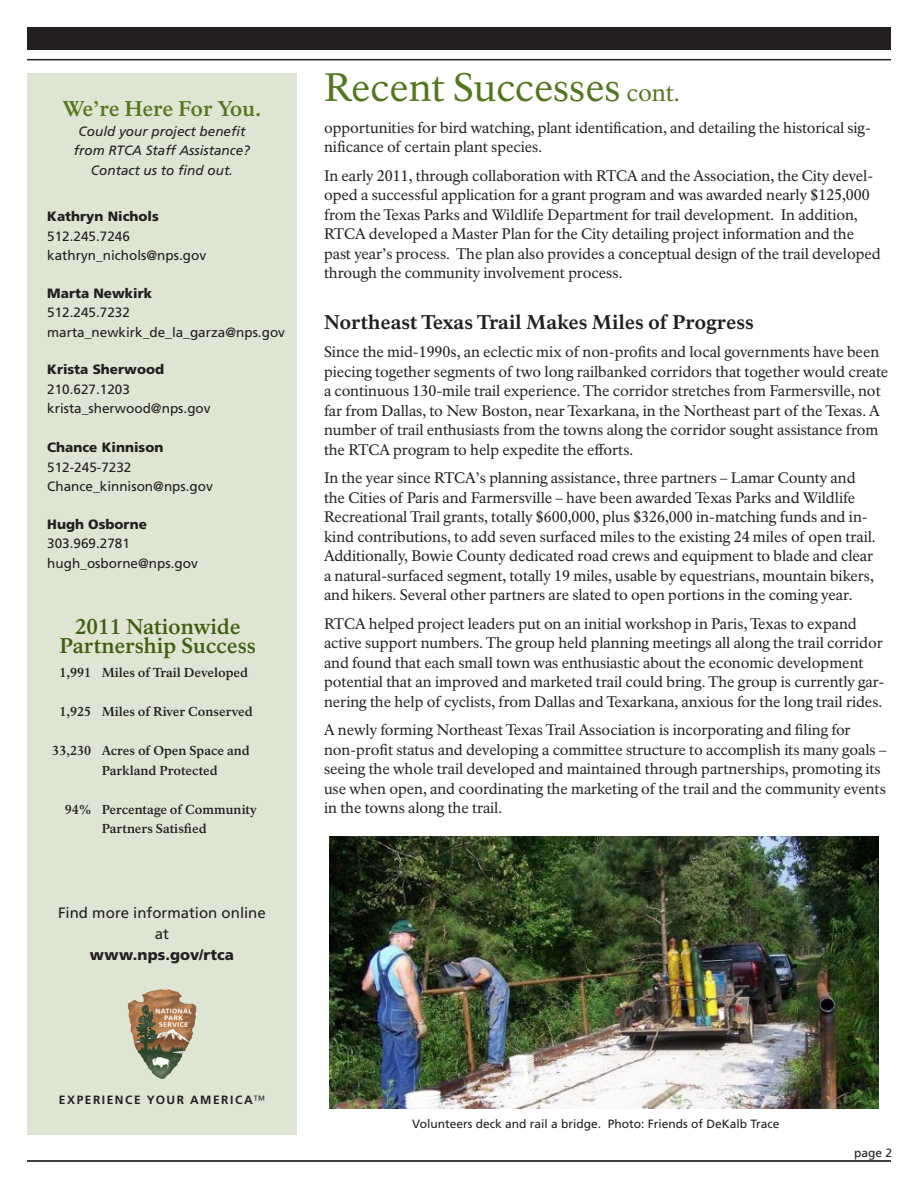
<style>
.page{position:relative;width:918px;height:1188px;background:#fff}
.page>*{position:absolute;margin:0;border:0;box-sizing:border-box;transform-origin:0 0}
._01_RecentSuccess_H1{font:39px "NPS Rawlinson OT";color:#53771d}
._16_We_re_Here_For_Y{font:700 21px/19.5px "NPS Rawlinson OT";color:#3e5e0e;text-align:center}
._16_We_re_Here_For_Y-2{font:700 21px "NPS Rawlinson OT";letter-spacing:-.015em;color:#53771d}
._02_RecentSuccess_H2{font:800 19.5px "NPS Rawlinson OT";letter-spacing:-.005em;color:#231f20}
._03_RecentSuccess_Te{font:15px/19.5px "NPS Rawlinson OT";letter-spacing:-.005em;color:#231f20}
.t1{font:15px/21px "Frutiger LT Std";color:#231f20;text-align:center}
._10_Contact_Info{font:13.5px "Frutiger LT Std";color:#231f20}
._16_We_re_Here_For_Y-3{font:italic 13.5px/19.5px "Frutiger LT Std";color:#231f20;text-align:center}
._11_Contact_Name{font:900 13.5px "Frutiger LT Std";color:#231f20}
._09_Contact_Name{font:900 13.5px "Frutiger LT Std";color:#231f20}
._10_Contact_Info-2{font:900 13.5px "Frutiger LT Std";color:#231f20}
._10_Contact_Info-3{font:700 12.75px/19.5px "NPS Rawlinson T";color:#231f20}
._15_Continued{font:12px "Frutiger LT Std";color:#231f20}
.t2{font:700 12px "Frutiger LT Std";letter-spacing:.13em;color:#231f20}
.s1{font-weight:900}
.s2{font-size:24px}
.s3{font-weight:300}
</style>
<div class="page">
<div style="left:27px;top:73px;width:270px;height:1062px;background:#dee5d2"></div>
<img style="left:128px;top:989px;width:46px;height:90px">
<div style="left:27px;top:27px;width:864px;height:23px;background:#231f20"></div>
<hr style="left:27px;top:59px;width:864px;height:1px;background:#231f20">
<hr style="left:27px;top:1160px;width:864px;height:2px;background:#000">
<img style="left:330px;top:837px;width:548px;height:271px">
<p class="_16_We_re_Here_For_Y-2" style="left:62px;top:96px;width:201px">We’re Here For You.</p>
<p class="_16_We_re_Here_For_Y-3" style="left:74px;top:121px;width:178px">Could your project benefit from RTCA Staff Assistance?<br>Contact us to find out.</p>
<p class="_11_Contact_Name" style="left:47px;top:208px;width:113px">Kathryn Nichols</p>
<p class="_10_Contact_Info" style="left:47px;top:228px;width:84px">512.245.7246</p>
<p class="_10_Contact_Info" style="left:47px;top:247px;width:160px">kathryn_nichols@nps.gov</p>
<p class="_11_Contact_Name" style="left:47px;top:285px;width:106px">Marta Newkirk</p>
<p class="_10_Contact_Info" style="left:47px;top:304px;width:84px">512.245.7232</p>
<p class="_10_Contact_Info" style="left:47px;top:324px;width:239px">marta_newkirk_de_la_garza@nps.gov</p>
<p class="_09_Contact_Name" style="left:47px;top:361px;width:118px">Krista Sherwood</p>
<p class="_10_Contact_Info" style="left:47px;top:381px;width:84px">210.627.1203</p>
<p class="_10_Contact_Info" style="left:47px;top:400px;width:165px">krista_sherwood@nps.gov</p>
<p class="_10_Contact_Info-2" style="left:47px;top:439px;width:118px">Chance Kinnison</p>
<p class="_10_Contact_Info" style="left:47px;top:459px;width:86px">512-245-7232</p>
<p class="_10_Contact_Info" style="left:47px;top:478px;width:167px">Chance_kinnison@nps.gov</p>
<p class="_09_Contact_Name" style="left:47px;top:516px;width:101px">Hugh Osborne</p>
<p class="_10_Contact_Info" style="left:47px;top:535px;width:84px">303.969.2781</p>
<p class="_10_Contact_Info" style="left:47px;top:555px;width:152px">hugh_osborne@nps.gov</p>
<p class="_16_We_re_Here_For_Y" style="left:60px;top:617px;width:198px">2011 Nationwide<br>Partnership Success</p>
<p class="_10_Contact_Info-3" style="left:59px;top:663px;width:33px">1,991</p>
<p class="_10_Contact_Info-3" style="left:59px;top:702px;width:33px">1,925</p>
<p class="_10_Contact_Info-3" style="left:52px;top:741px;width:40px">33,230</p>
<p class="_10_Contact_Info-3" style="left:65px;top:800px;width:28px">94%</p>
<p class="_10_Contact_Info-3" style="left:102px;top:663px;width:148px">Miles of Trail Developed</p>
<p class="_10_Contact_Info-3" style="left:102px;top:702px;width:153px">Miles of River Conserved</p>
<p class="_10_Contact_Info-3" style="left:102px;top:741px;width:150px">Acres of Open Space and<br>Parkland Protected</p>
<p class="_10_Contact_Info-3" style="left:102px;top:800px;width:157px">Percentage of Community<br>Partners Satisfied</p>
<p class="t1" style="left:58px;top:902px;width:209px">Find more information online at<br><span class="s1">www.nps.gov/rtca</span></p>
<p class="_01_RecentSuccess_H1" style="left:324px;top:64px;width:357px">Recent Successes <span class="s2">cont.</span></p>
<p class="_03_RecentSuccess_Te" style="left:324px;top:118px;width:549px">opportunities for bird watching, plant identification, and detailing the historical sig&shy;nificance of certain plant species.</p>
<p class="_03_RecentSuccess_Te" style="left:324px;top:166px;width:558px">In early 2011, through collaboration with RTCA and the Association, the City devel&shy;oped a successful application for a grant program and was awarded nearly $125,000 from the Texas Parks and Wildlife Department for trail development. In addition, RTCA developed a Master Plan for the City detailing project information and the past year’s process. The plan also provides a conceptual design of the trail developed through the community involvement process.</p>
<p class="_02_RecentSuccess_H2" style="left:324px;top:310px;width:431px">Northeast Texas Trail Makes Miles of Progress</p>
<p class="_03_RecentSuccess_Te" style="left:324px;top:342px;width:566px">Since the mid-1990s, an eclectic mix of non-profits and local governments have been piecing together segments of two long railbanked corridors that together would create a continuous 130-mile trail experience. The corridor stretches from Farmersville, not far from Dallas, to New Boston, near Texarkana, in the Northeast part of the Texas. A number of trail enthusiasts from the towns along the corridor sought assistance from the RTCA program to help expedite the efforts.</p>
<p class="_03_RecentSuccess_Te" style="left:324px;top:468px;width:553px">In the year since RTCA’s planning assistance, three partners – Lamar County and the Cities of Paris and Farmersville – have been awarded Texas Parks and Wildlife Recreational Trail grants, totally $600,000, plus $326,000 in-matching funds and in&shy;kind contributions, to add seven surfaced miles to the existing 24 miles of open trail.<br>Additionally, Bowie County dedicated road crews and equipment to blade and clear a natural-surfaced segment, totally 19 miles, usable by equestrians, mountain bikers, and hikers. Several other partners are slated to open portions in the coming year.</p>
<p class="_03_RecentSuccess_Te" style="left:324px;top:614px;width:562px">RTCA helped project leaders put on an initial workshop in Paris, Texas to expand active support numbers. The group held planning meetings all along the trail corridor and found that each small town was enthusiastic about the economic development potential that an improved and marketed trail could bring. The group is currently gar&shy;nering the help of cyclists, from Dallas and Texarkana, anxious for the long trail rides.</p>
<p class="_03_RecentSuccess_Te" style="left:324px;top:720px;width:564px">A newly forming Northeast Texas Trail Association is incorporating and filing for non-profit status and developing a committee structure to accomplish its many goals – seeing the whole trail developed and maintained through partnerships, promoting its use when open, and coordinating the marketing of the trail and the community events in the towns along the trail.</p>
<p class="t2" style="left:59px;top:1093px;width:208px">EXPERIENCE YOUR AMERICA<span class="s3">™</span></p>
<p class="_15_Continued" style="left:412px;top:1116px;width:369px">Volunteers deck and rail a bridge. Photo: Friends of DeKalb Trace</p>
<p class="_15_Continued" style="left:854px;top:1145px;width:40px">page 2</p>
</div>
